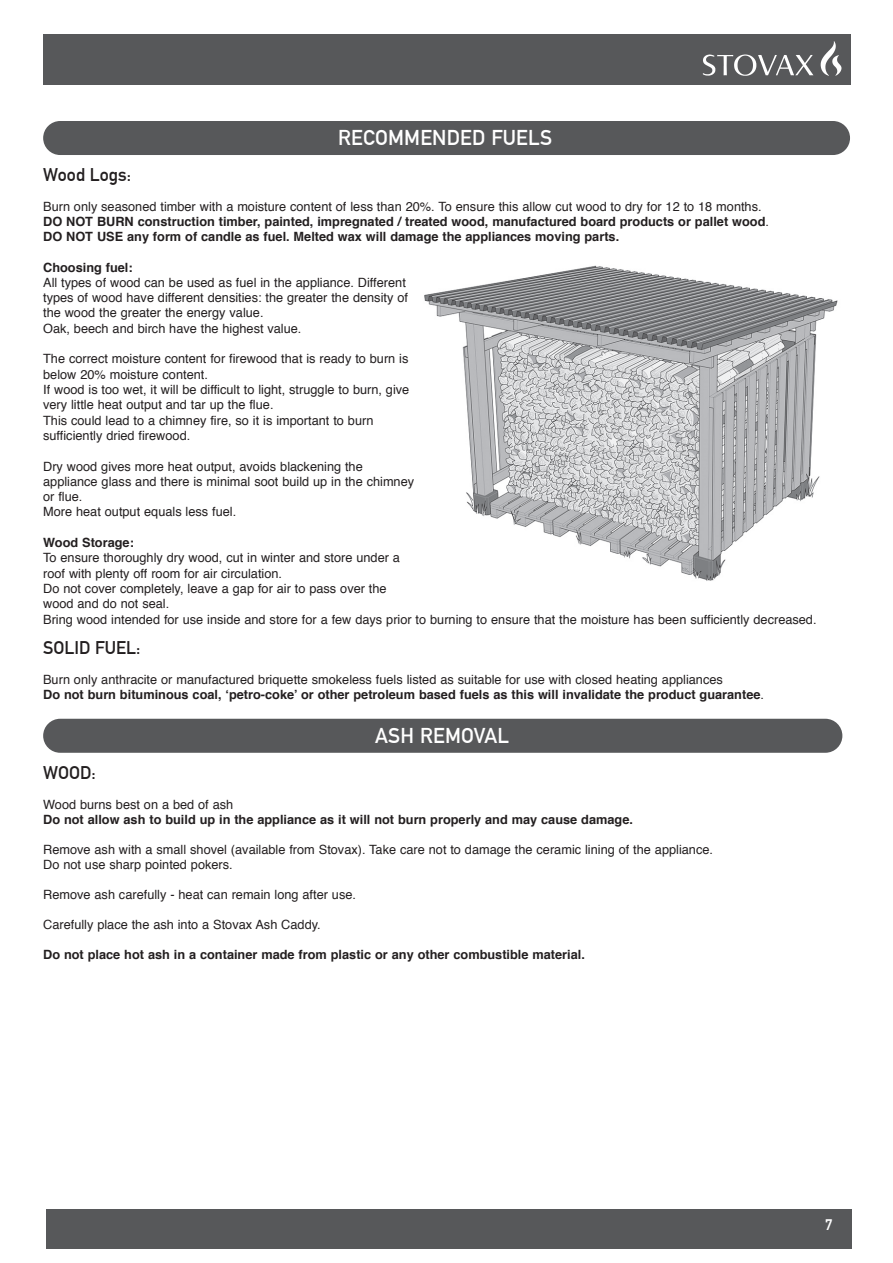
<style>
.page{position:relative;width:893px;height:1263px;background:#fff}
.page>*{position:absolute;margin:0;border:0;box-sizing:border-box;transform-origin:0 0}
.t1{font:700 21px "DIN Alternate";letter-spacing:.01em;color:#fff}
.t2{font:700 18px "DIN Alternate";color:#231f20}
.t3{font:700 15px "DIN Alternate";color:#fff}
.t4{font:12.75px/15.3px "Helvetica";color:#231f20}
.t5{font:700 12.75px/15px "Helvetica";color:#231f20}
.s1{font-weight:400}
.s2{font-weight:700}
</style>
<div class="page">
<div style="left:43px;top:35px;width:807px;height:50px;background:#57585a"></div>
<div style="left:46px;top:1209px;width:805px;height:39px;background:#57585a"></div>
<img style="left:821px;top:41px;width:13px;height:35px">
<div style="left:43px;top:121px;width:807px;height:34px;background:#57585a;border-radius:17px"></div>
<div style="left:43px;top:719px;width:799px;height:34px;background:#57585a;border-radius:17px"></div>
<img style="left:424px;top:265px;width:414px;height:316px">
<h1 class="t1" style="left:338px;top:121px;width:215px">RECOMMENDED FUELS</h1>
<h2 class="t2" style="left:43px;top:161px;width:89px">Wood Logs:</h2>
<p class="t5" style="left:43px;top:199px;width:727px"><span class="s1">Burn only seasoned timber with a moisture content of less than 20%. To ensure this allow cut wood to dry for 12 to 18 months.<br></span>DO NOT BURN construction timber, painted, impregnated / treated wood, manufactured board products or pallet wood<span class="s1">.<br></span>DO NOT USE any form of candle as fuel. Melted wax will damage the appliances moving parts.</p>
<p class="t5" style="left:43px;top:260px;width:91px">Choosing fuel:</p>
<p class="t4" style="left:43px;top:275px;width:366px">All types of wood can be used as fuel in the appliance. Different types of wood have different densities: the greater the density of the wood the greater the energy value.<br>Oak, beech and birch have the highest value.</p>
<p class="t4" style="left:43px;top:352px;width:368px">The correct moisture content for firewood that is ready to burn is below 20% moisture content.<br>If wood is too wet, it will be difficult to light, struggle to burn, give very little heat output and tar up the flue.<br>This could lead to a chimney fire, so it is important to burn sufficiently dried firewood.</p>
<p class="t4" style="left:43px;top:459px;width:373px">Dry wood gives more heat output, avoids blackening the appliance glass and there is minimal soot build up in the chimney or flue.<br>More heat output equals less fuel.</p>
<p class="t5" style="left:43px;top:535px;width:92px">Wood Storage:</p>
<p class="t4" style="left:43px;top:551px;width:775px">To ensure thoroughly dry wood, cut in winter and store under a<br>roof with plenty off room for air circulation.<br>Do not cover completely, leave a gap for air to pass over the<br>wood and do not seal.<br>Bring wood intended for use inside and store for a few days prior to burning to ensure that the moisture has been sufficiently decreased.</p>
<h2 class="t2" style="left:43px;top:634px;width:99px">SOLID FUEL:</h2>
<p class="t4" style="left:43px;top:672px;width:722px">Burn only anthracite or manufactured briquette smokeless fuels listed as suitable for use with closed heating appliances<br><span class="s2">Do not burn bituminous coal, ‘petro-coke’ or other petroleum based fuels as this will invalidate the product guarantee</span>.</p>
<h1 class="t1" style="left:375px;top:719px;width:135px">ASH REMOVAL</h1>
<h2 class="t2" style="left:43px;top:759px;width:54px">WOOD:</h2>
<p class="t4" style="left:43px;top:798px;width:192px">Wood burns best on a bed of ash</p>
<p class="t5" style="left:43px;top:812px;width:591px">Do not allow ash to build up in the appliance as it will not burn properly and may cause damage.</p>
<p class="t4" style="left:43px;top:843px;width:671px">Remove ash with a small shovel (available from Stovax). Take care not to damage the ceramic lining of the appliance.<br>Do not use sharp pointed pokers.</p>
<p class="t4" style="left:43px;top:888px;width:314px">Remove ash carefully - heat can remain long after use.</p>
<p class="t4" style="left:43px;top:918px;width:279px">Carefully place the ash into a Stovax Ash Caddy.</p>
<p class="t5" style="left:43px;top:947px;width:543px">Do not place hot ash in a container made from plastic or any other combustible material.</p>
<p class="t3" style="left:825px;top:1213px;width:9px">7</p>
</div>
